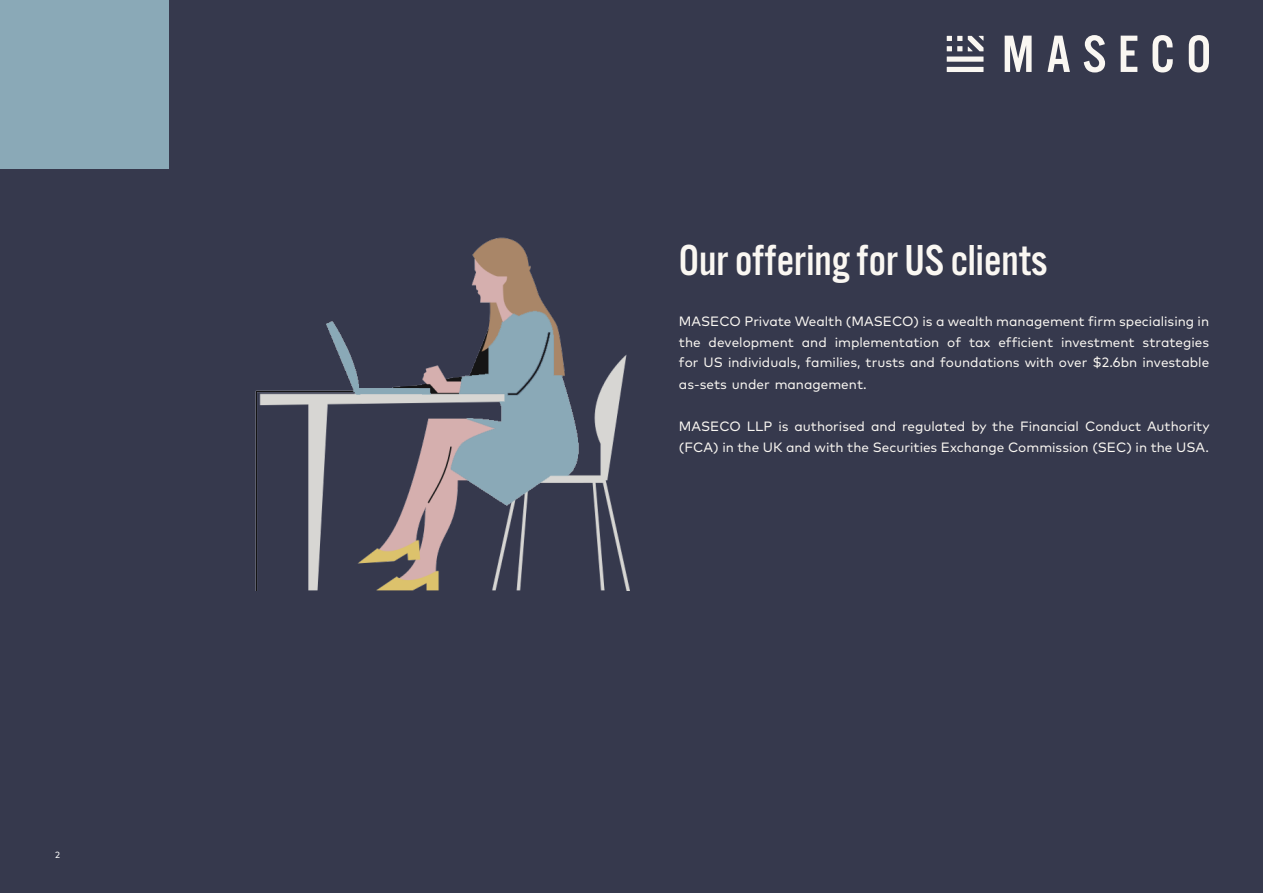
<style>
.page{position:relative;width:1263px;height:893px;background:#36394d}
.page>*{position:absolute;margin:0;border:0;box-sizing:border-box;transform-origin:0 0}
.t1{font:45px "Alternate Gothic Pro No 3";color:#faf7f2}
.t2{font:13.5px/21px "Mark Pro";color:#faf7f2;text-align:justify}
.t3{font:9px "Mark Pro";color:#fff}
</style>
<div class="page">
<img style="left:255px;top:237px;width:374px;height:354px">
<svg style="left:947px;top:36px;width:15px;height:15px"></svg>
<svg style="left:968px;top:36px;width:15px;height:15px"></svg>
<div style="left:947px;top:57px;width:36px;height:5px;background:#faf7f2"></div>
<div style="left:947px;top:67px;width:36px;height:5px;background:#faf7f2"></div>
<svg style="left:1121px;top:36px;width:16px;height:36px"></svg>
<svg style="left:1152px;top:35px;width:21px;height:37px"></svg>
<svg style="left:1189px;top:35px;width:20px;height:37px"></svg>
<svg style="left:1047px;top:36px;width:23px;height:36px"></svg>
<svg style="left:1005px;top:36px;width:26px;height:36px"></svg>
<svg style="left:1084px;top:35px;width:21px;height:37px"></svg>
<div style="left:0;top:0;width:169px;height:169px;background:#8aa9b7"></div>
<p class="t3" style="left:55px;top:848px;width:6px">2</p>
<p class="t1" style="left:679px;top:237px;width:370px">Our offering for US clients</p>
<p class="t2" style="left:679px;top:309px;width:532px">MASECO Private Wealth (MASECO) is a wealth management firm specialising in the development and implementation of tax efficient investment strategies for US individuals, families, trusts and foundations with over $2.6bn investable as-sets under management.</p>
<p class="t2" style="left:679px;top:414px;width:532px">MASECO LLP is authorised and regulated by the Financial Conduct Authority (FCA) in the UK and with the Securities Exchange Commission (SEC) in the USA.</p>
</div>
